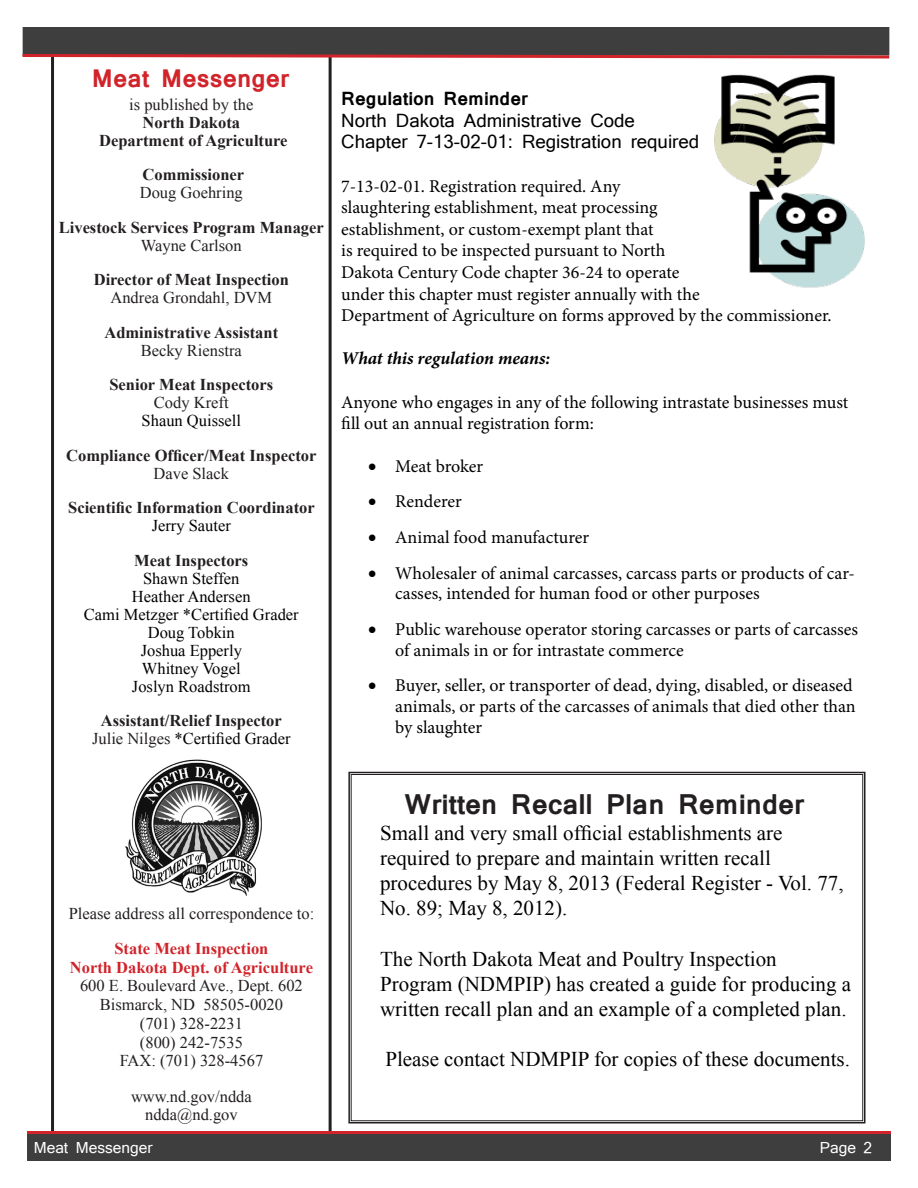
<style>
.page{position:relative;width:918px;height:1188px;background:#fff}
.page>*{position:absolute;margin:0;border:0;box-sizing:border-box;transform-origin:0 0}
.t1{font:700 27px "Mangal";color:#231f20}
.t2{font:700 24px "Mangal";color:#d1232a}
.t3{font:21px/25.2px "Times New Roman";color:#000}
.t4{font:18px/21.6px "Minion Pro";letter-spacing:-.005em;color:#000}
.t5{font:18px/21.6px "Mangal";color:#000}
.t6{font:italic 700 18px "Minion Pro";color:#000}
.t7{font:700 18px "Mangal";color:#000}
.t8{font:700 16.5px "Times New Roman";color:#231f20}
.t9{font:16.5px "Times New Roman";color:#231f20}
.t10{font:16.5px "Times New Roman";color:#000}
.t11{font:700 16.5px "Times New Roman";color:#d1232a}
.t12{font:15px "Mangal";color:#fff}
.s1{color:#231f20}
</style>
<div class="page">
<div style="left:51px;top:49px;width:281px;height:1094px;border:3px solid #231f20"></div>
<div style="left:23px;top:27px;width:866px;height:29px;background:#3e3e3f"></div>
<img style="left:125px;top:759px;width:137px;height:136px">
<img style="left:714px;top:75px;width:151px;height:212px">
<svg style="left:22px;top:52px;width:868px;height:8px"></svg>
<div style="left:27px;top:1134px;width:864px;height:27px;background:#3e3e3f"></div>
<hr style="left:27px;top:1131px;width:864px;height:3px;background:#d1232a">
<svg style="left:348px;top:771px;width:518px;height:353px"></svg>
<p class="t2" style="left:92px;top:56px;width:199px">Meat Messenger</p>
<p class="t9" style="left:129px;top:93px;width:126px">is published by the</p>
<p class="t8" style="left:143px;top:111px;width:99px">North Dakota</p>
<p class="t8" style="left:99px;top:129px;width:190px">Department of Agriculture</p>
<p class="t8" style="left:143px;top:163px;width:103px">Commissioner</p>
<p class="t9" style="left:140px;top:182px;width:105px">Doug Goehring</p>
<p class="t8" style="left:59px;top:216px;width:267px">Livestock Services Program Manager</p>
<p class="t9" style="left:141px;top:234px;width:102px">Wayne Carlson</p>
<p class="t8" style="left:94px;top:268px;width:197px">Director of Meat Inspection</p>
<p class="t9" style="left:110px;top:287px;width:163px">Andrea Grondahl, DVM</p>
<p class="t8" style="left:104px;top:321px;width:175px">Administrative Assistant</p>
<p class="t9" style="left:141px;top:339px;width:103px">Becky Rienstra</p>
<p class="t8" style="left:109px;top:373px;width:165px">Senior Meat Inspectors</p>
<p class="t9" style="left:154px;top:392px;width:76px">Cody Kreft</p>
<p class="t10" style="left:142px;top:410px;width:101px">Shaun Quissell</p>
<p class="t8" style="left:66px;top:444px;width:252px">Compliance Officer/Meat Inspector</p>
<p class="t9" style="left:154px;top:462px;width:77px">Dave Slack</p>
<p class="t8" style="left:68px;top:496px;width:248px">Scientific Information Coordinator</p>
<p class="t10" style="left:152px;top:515px;width:81px">Jerry Sauter</p>
<p class="t8" style="left:134px;top:549px;width:116px">Meat Inspectors</p>
<p class="t10" style="left:143px;top:567px;width:98px">Shawn Steffen</p>
<p class="t10" style="left:132px;top:585px;width:120px">Heather Andersen</p>
<p class="t10" style="left:84px;top:603px;width:216px">Cami Metzger *Certified Grader</p>
<p class="t10" style="left:148px;top:621px;width:89px">Doug Tobkin</p>
<p class="t10" style="left:141px;top:639px;width:103px">Joshua Epperly</p>
<p class="t10" style="left:142px;top:657px;width:100px">Whitney Vogel</p>
<p class="t10" style="left:132px;top:675px;width:120px">Joslyn Roadstrom</p>
<p class="t8" style="left:101px;top:709px;width:183px">Assistant/Relief Inspector</p>
<p class="t10" style="left:92px;top:728px;width:200px"><span class="s1">Julie Nilges</span> *Certified Grader</p>
<p class="t7" style="left:341px;top:82px;width:188px">Regulation Reminder</p>
<p class="t5" style="left:341px;top:110px;width:359px">North Dakota Administrative Code<br>Chapter 7-13-02-01: Registration required</p>
<p class="t4" style="left:341px;top:175px;width:492px">7-13-02-01. Registration required. Any<br>slaughtering establishment, meat processing<br>establishment, or custom-exempt plant that<br>is required to be inspected pursuant to North<br>Dakota Century Code chapter 36-24 to operate<br>under this chapter must register annually with the<br>Department of Agriculture on forms approved by the commissioner.</p>
<p class="t6" style="left:341px;top:346px;width:210px">What this regulation means:</p>
<p class="t4" style="left:341px;top:391px;width:509px">Anyone who engages in any of the following intrastate businesses must fill out an annual registration form:</p>
<p class="t4" style="left:368px;top:455px;width:116px">• Meat broker</p>
<p class="t4" style="left:368px;top:491px;width:95px">• Renderer</p>
<p class="t4" style="left:368px;top:526px;width:222px">• Animal food manufacturer</p>
<p class="t4" style="left:395px;top:563px;width:461px;line-height:20.7px;text-indent:-27px">• Wholesaler of animal carcasses, carcass parts or products of car&shy;casses, intended for human food or other purposes</p>
<p class="t4" style="left:395px;top:619px;width:464px;line-height:20.7px;text-indent:-27px">• Public warehouse operator storing carcasses or parts of carcasses of animals in or for intrastate commerce</p>
<p class="t4" style="left:395px;top:675px;width:462px;line-height:20.7px;text-indent:-27px">• Buyer, seller, or transporter of dead, dying, disabled, or diseased animals, or parts of the carcasses of animals that died other than by slaughter</p>
<p class="t9" style="left:69px;top:902px;width:247px">Please address all correspondence to:</p>
<p class="t11" style="left:114px;top:937px;width:155px">State Meat Inspection</p>
<p class="t11" style="left:70px;top:956px;width:245px">North Dakota Dept. of Agriculture</p>
<p class="t9" style="left:80px;top:975px;width:224px">600 E. Boulevard Ave., Dept. 602</p>
<p class="t9" style="left:100px;top:994px;width:185px">Bismarck, ND 58505-0020</p>
<p class="t9" style="left:140px;top:1012px;width:105px">(701) 328-2231</p>
<p class="t9" style="left:140px;top:1031px;width:105px">(800) 242-7535</p>
<p class="t9" style="left:120px;top:1050px;width:145px">FAX: (701) 328-4567</p>
<p class="t9" style="left:131px;top:1085px;width:122px">www.nd.gov/ndda</p>
<p class="t9" style="left:145px;top:1104px;width:94px">ndda@nd.gov</p>
<p class="t1" style="left:405px;top:779px;width:401px">Written Recall Plan Reminder</p>
<p class="t3" style="left:380px;top:820px;width:465px">Small and very small official establishments are required to prepare and maintain written recall procedures by May 8, 2013 (Federal Register - Vol. 77, No. 89; May 8, 2012).</p>
<p class="t3" style="left:380px;top:946px;width:472px">The North Dakota Meat and Poultry Inspection<br>Program (NDMPIP) has created a guide for producing a written recall plan and an example of a completed plan.</p>
<p class="t3" style="left:385px;top:1046px;width:466px">Please contact NDMPIP for copies of these documents.</p>
<p class="t12" style="left:34px;top:1139px;width:120px">Meat Messenger</p>
<p class="t12" style="left:820px;top:1139px;width:54px">Page 2</p>
</div>
